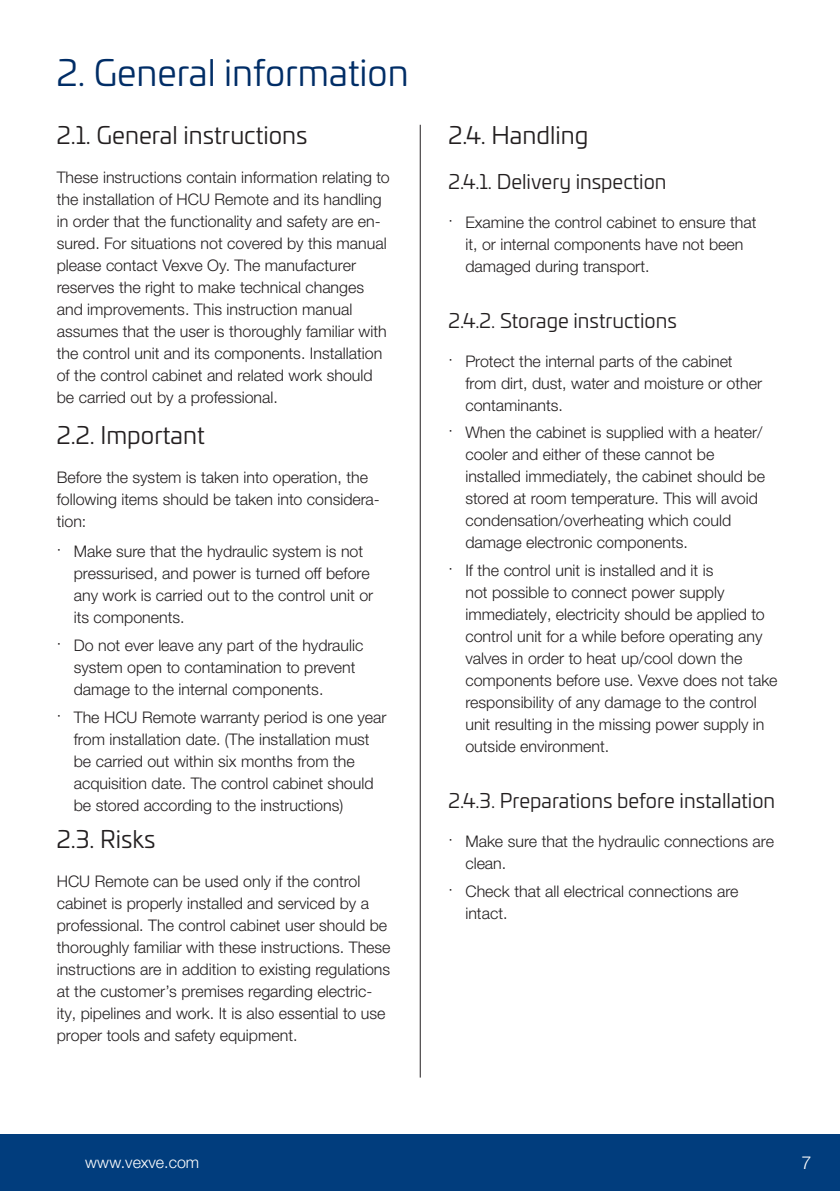
<style>
.page{position:relative;width:840px;height:1191px;background:#fff}
.page>*{position:absolute;margin:0;border:0;box-sizing:border-box;transform-origin:0 0}
.t1{font:36px "Univia Pro";color:#002d66}
.t2{font:24px "Univia Pro";color:#231f20}
.t3{font:20px "Univia Pro";color:#231f20}
.t4{font:300 18px "Helvetica Neue LTW1 G";color:#fff}
.t5{font:300 16px/22px "Helvetica Neue LTW1 G";color:#231f20}
.t6{font:300 16px "Helvetica Neue LTW1 G";color:#fff}
</style>
<div class="page">
<div style="left:0;top:1134px;width:839px;height:57px;background:#013d7d"></div>
<hr style="left:419px;top:125px;width:1px;height:952px;background:#231f20">
<h1 class="t1" style="left:57px;top:46px;width:353px">2. General information</h1>
<h2 class="t2" style="left:57px;top:118px;width:252px">2.1. General instructions</h2>
<p class="t5" style="left:57px;top:166px;width:334px">These instructions contain information relating to the installation of HCU Remote and its handling in order that the functionality and safety are en&shy;sured. For situations not covered by this manual please contact Vexve Oy. The manufacturer reserves the right to make technical changes and improvements. This instruction manual assumes that the user is thoroughly familiar with the control unit and its components. Installation of the control cabinet and related work should be carried out by a professional.</p>
<h2 class="t2" style="left:57px;top:417px;width:149px">2.2. Important</h2>
<p class="t5" style="left:57px;top:466px;width:324px">Before the system is taken into operation, the following items should be taken into considera&shy;tion:</p>
<p class="t5" style="left:74px;top:540px;width:301px;text-indent:-17px">· Make sure that the hydraulic system is not pressurised, and power is turned off before any work is carried out to the control unit or its components.</p>
<p class="t5" style="left:74px;top:634px;width:291px;text-indent:-17px">· Do not ever leave any part of the hydraulic system open to contamination to prevent damage to the internal components.</p>
<p class="t5" style="left:74px;top:706px;width:314px;text-indent:-17px">· The HCU Remote warranty period is one year from installation date. (The installation must be carried out within six months from the acquisition date. The control cabinet should be stored according to the instructions)</p>
<h2 class="t2" style="left:57px;top:822px;width:100px">2.3. Risks</h2>
<p class="t5" style="left:57px;top:870px;width:335px">HCU Remote can be used only if the control cabinet is properly installed and serviced by a professional. The control cabinet user should be thoroughly familiar with these instructions. These instructions are in addition to existing regulations at the customer’s premises regarding electric&shy;ity, pipelines and work. It is also essential to use proper tools and safety equipment.</p>
<h2 class="t2" style="left:448px;top:118px;width:141px">2.4. Handling</h2>
<p class="t3" style="left:448px;top:167px;width:219px">2.4.1. Delivery inspection</p>
<p class="t5" style="left:465px;top:211px;width:292px;text-indent:-17px">· Examine the control cabinet to ensure that it, or internal components have not been damaged during transport.</p>
<p class="t3" style="left:448px;top:306px;width:230px">2.4.2. Storage instructions</p>
<p class="t5" style="left:465px;top:350px;width:298px;text-indent:-17px">· Protect the internal parts of the cabinet from dirt, dust, water and moisture or other contaminants.</p>
<p class="t5" style="left:465px;top:422px;width:301px;text-indent:-17px">· When the cabinet is supplied with a heater/ cooler and either of these cannot be installed immediately, the cabinet should be stored at room temperature. This will avoid condensation/overheating which could damage electronic components.</p>
<p class="t5" style="left:465px;top:559px;width:313px;text-indent:-17px">· If the control unit is installed and it is<br>not possible to connect power supply immediately, electricity should be applied to control unit for a while before operating any valves in order to heat up/cool down the components before use. Vexve does not take responsibility of any damage to the control unit resulting in the missing power supply in outside environment.</p>
<p class="t3" style="left:448px;top:786px;width:328px">2.4.3. Preparations before installation</p>
<p class="t5" style="left:465px;top:830px;width:310px;text-indent:-17px">· Make sure that the hydraulic connections are clean.</p>
<p class="t5" style="left:465px;top:880px;width:274px;text-indent:-17px">· Check that all electrical connections are intact.</p>
<p class="t6" style="left:85px;top:1152px;width:116px">www.vexve.com</p>
<p class="t4" style="left:801px;top:1151px;width:12px">7</p>
</div>
